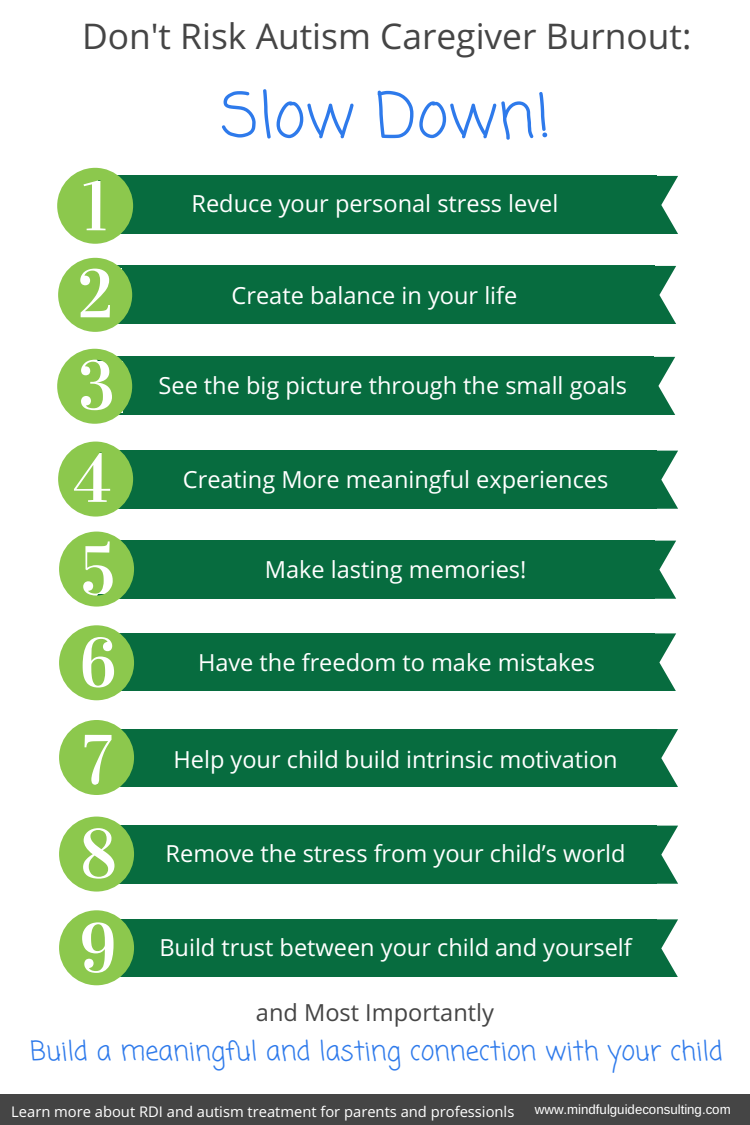
<style>
.page{position:relative;width:750px;height:1125px;background:#fff}
.page>*{position:absolute;margin:0;border:0;box-sizing:border-box;transform-origin:0 0}
.t1{font:61.88px "Coming Soon";color:#2e7aeb}
.t2{font:35.38px "Open Sans";color:#454545}
.t3{font:26.5px "Coming Soon";color:#2e7aeb}
.t4{font:23.62px "Open Sans";color:#fff}
.t5{font:23.62px "Open Sans";color:#454545}
.t6{font:14.75px "Open Sans";color:#fff}
.t7{font:13.25px "Arimo";color:#fff}
</style>
<div class="page">
<div style="left:116px;top:176px;width:541px;height:57px;background:#076c3f"></div>
<svg style="left:657px;top:176px;width:21px;height:57px"></svg>
<svg style="left:57px;top:168px;width:76px;height:76px"></svg>
<div style="left:116px;top:266px;width:539px;height:57px;background:#076c3f"></div>
<svg style="left:655px;top:266px;width:21px;height:57px"></svg>
<svg style="left:58px;top:258px;width:74px;height:74px"></svg>
<div style="left:116px;top:357px;width:538px;height:57px;background:#076c3f"></div>
<svg style="left:654px;top:357px;width:21px;height:57px"></svg>
<svg style="left:57px;top:349px;width:75px;height:75px"></svg>
<div style="left:116px;top:451px;width:541px;height:57px;background:#076c3f"></div>
<svg style="left:657px;top:451px;width:21px;height:57px"></svg>
<svg style="left:58px;top:442px;width:75px;height:75px"></svg>
<div style="left:116px;top:541px;width:539px;height:57px;background:#076c3f"></div>
<svg style="left:655px;top:541px;width:21px;height:57px"></svg>
<svg style="left:59px;top:532px;width:75px;height:75px"></svg>
<div style="left:116px;top:633px;width:539px;height:58px;background:#076c3f"></div>
<svg style="left:655px;top:633px;width:21px;height:58px"></svg>
<svg style="left:59px;top:625px;width:75px;height:75px"></svg>
<div style="left:116px;top:729px;width:541px;height:58px;background:#076c3f"></div>
<svg style="left:657px;top:729px;width:21px;height:58px"></svg>
<svg style="left:59px;top:720px;width:75px;height:75px"></svg>
<div style="left:116px;top:826px;width:541px;height:57px;background:#076c3f"></div>
<svg style="left:657px;top:826px;width:21px;height:57px"></svg>
<svg style="left:59px;top:817px;width:75px;height:75px"></svg>
<div style="left:116px;top:919px;width:541px;height:58px;background:#076c3f"></div>
<svg style="left:657px;top:919px;width:21px;height:58px"></svg>
<svg style="left:59px;top:910px;width:75px;height:75px"></svg>
<div style="left:0;top:1094px;width:750px;height:31px;background:#454545"></div>
<h2 class="t2" style="left:82px;top:11px;width:611px">Don't Risk Autism Caregiver Burnout:</h2>
<h1 class="t1" style="left:221px;top:73px;width:332px">Slow Down!</h1>
<p class="t4" style="left:192px;top:187px;width:368px">Reduce your personal stress level</p>
<p class="t4" style="left:232px;top:279px;width:287px">Create balance in your life</p>
<p class="t4" style="left:159px;top:369px;width:470px">See the big picture through the small goals</p>
<p class="t4" style="left:183px;top:462px;width:427px">Creating More meaningful experiences</p>
<p class="t4" style="left:265px;top:552px;width:263px">Make lasting memories!</p>
<p class="t4" style="left:198px;top:646px;width:399px">Have the freedom to make mistakes</p>
<p class="t4" style="left:173px;top:743px;width:446px">Help your child build intrinsic motivation</p>
<p class="t4" style="left:166px;top:836px;width:462px">Remove the stress from your child’s world</p>
<p class="t4" style="left:159px;top:931px;width:474px">Build trust between your child and yourself</p>
<p class="t5" style="left:256px;top:996px;width:239px">and Most Importantly</p>
<p class="t3" style="left:30px;top:1033px;width:694px">Build a meaningful and lasting connection with your child</p>
<p class="t6" style="left:11px;top:1101px;width:505px">Learn more about RDI and autism treatment for parents and professionls</p>
<p class="t7" style="left:535px;top:1102px;width:197px">www.mindfulguideconsulting.com</p>
</div>
